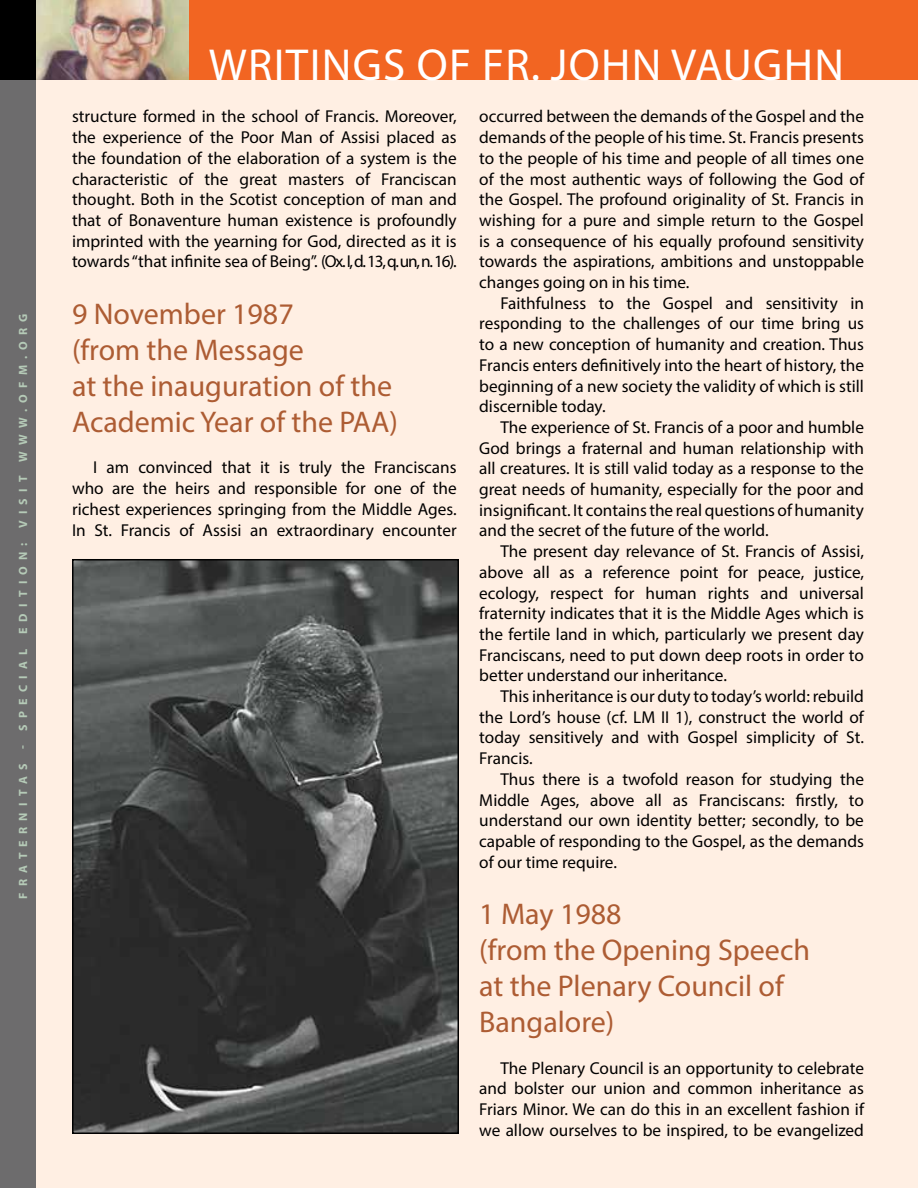
<style>
.page{position:relative;width:918px;height:1188px;background:#fff}
.page>*{position:absolute;margin:0;border:0;box-sizing:border-box;transform-origin:0 0}
.t1{font:45px "Myriad Pro";letter-spacing:.03em;color:#fff}
.t2{font:30px/36px "Myriad Pro";color:#ad5c33}
.t3{font:17.25px/20.7px "Myriad Pro";color:#000;text-align:justify}
.t4{font:700 12px "Myriad Pro";letter-spacing:.52em;color:#b5cab7}
</style>
<div class="page">
<div style="left:0;top:80px;width:36px;height:1108px;background:#6d6c6d"></div>
<div style="left:0;top:0;width:36px;height:80px;background:#000"></div>
<div style="left:36px;top:80px;width:882px;height:1108px;background:#ffefe3"></div>
<div style="left:36px;top:0;width:882px;height:80px;background:#f26522"></div>
<img style="left:37px;top:0;width:152px;height:80px">
<img style="left:75px;top:562px;width:381px;height:569px">
<div style="left:72px;top:559px;width:387px;height:575px;border:2px solid #000"></div>
<p class="t4" style="left:15px;top:899px;width:587px;rotate:-90deg">FRATERNITAS - SPECIAL EDITION: VISIT WWW.OFM.ORG</p>
<h1 class="t1" style="left:209px;top:37px;width:391px">WRITINGS OF Fr. John</h1>
<h1 class="t1" style="left:671px;top:37px;width:54px">Vaughn</h1>
<p class="t3" style="left:72px;top:106px;width:386px">structure formed in the school of Francis. Moreover, the experience of the Poor Man of Assisi placed as the foundation of the elaboration of a system is the characteristic of the great masters of Franciscan thought. Both in the Scotist conception of man and that of Bonaventure human existence is profoundly imprinted with the yearning for God, directed as it is towards “that infinite sea of Being”. (Ox. I, d. 13, q. un, n. 16).</p>
<h2 class="t2" style="left:72px;top:296px;width:327px">9 November 1987<br>(from the Message<br>at the inauguration of the<br>Academic Year of the PAA)</h2>
<p class="t3" style="left:72px;top:457px;width:386px;text-indent:21px">I am convinced that it is truly the Franciscans who are the heirs and responsible for one of the richest experiences springing from the Middle Ages.<br>In St. Francis of Assisi an extraordinary encounter</p>
<p class="t3" style="left:479px;top:106px;width:386px">occurred between the demands of the Gospel and the demands of the people of his time. St. Francis presents to the people of his time and people of all times one of the most authentic ways of following the God of the Gospel. The profound originality of St. Francis in wishing for a pure and simple return to the Gospel is a consequence of his equally profound sensitivity towards the aspirations, ambitions and unstoppable changes going on in his time.</p>
<p class="t3" style="left:479px;top:292px;width:386px;text-indent:21px">Faithfulness to the Gospel and sensitivity in responding to the challenges of our time bring us to a new conception of humanity and creation. Thus Francis enters definitively into the heart of history, the beginning of a new society the validity of which is still discernible today.</p>
<p class="t3" style="left:479px;top:417px;width:386px;text-indent:21px">The experience of St. Francis of a poor and humble God brings a fraternal and human relationship with all creatures. It is still valid today as a response to the great needs of humanity, especially for the poor and insignificant. It contains the real questions of humanity and the secret of the future of the world.</p>
<p class="t3" style="left:479px;top:541px;width:386px;text-indent:21px">The present day relevance of St. Francis of Assisi, above all as a reference point for peace, justice, ecology, respect for human rights and universal fraternity indicates that it is the Middle Ages which is the fertile land in which, particularly we present day Franciscans, need to put down deep roots in order to better understand our inheritance.</p>
<p class="t3" style="left:479px;top:686px;width:386px;text-indent:21px">This inheritance is our duty to today’s world: rebuild the Lord’s house (cf. LM II 1), construct the world of today sensitively and with Gospel simplicity of St.<br>Francis.</p>
<p class="t3" style="left:479px;top:768px;width:386px;text-indent:21px">Thus there is a twofold reason for studying the Middle Ages, above all as Franciscans: firstly, to understand our own identity better; secondly, to be capable of responding to the Gospel, as the demands of our time require.</p>
<h2 class="t2" style="left:479px;top:896px;width:332px">1 May 1988<br>(from the Opening Speech at the Plenary Council of<br>Bangalore)</h2>
<p class="t3" style="left:479px;top:1057px;width:386px;text-indent:21px">The Plenary Council is an opportunity to celebrate and bolster our union and common inheritance as Friars Minor. We can do this in an excellent fashion if we allow ourselves to be inspired, to be evangelized</p>
</div>
